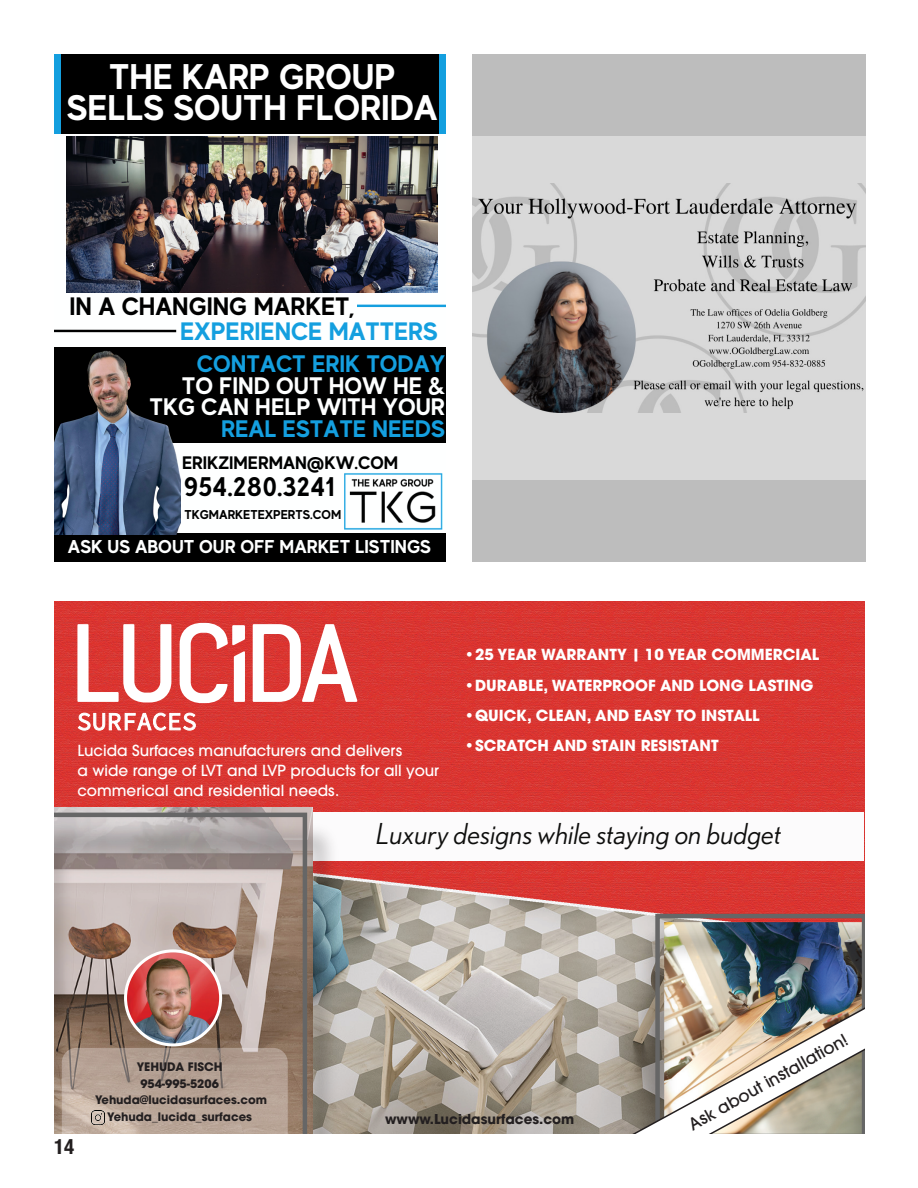
<style>
.page{position:relative;width:918px;height:1188px;background:#fff}
.page>*{position:absolute;margin:0;border:0;box-sizing:border-box;transform-origin:0 0}
.t1{font:700 35.55px/31.5px "MADE Evolve Sans";color:#fff;text-align:center}
.t2{font:italic 28.8px "Nobel";color:#0e0e0d}
.t3{font:700 26.85px "MADE Evolve Sans";color:#000}
.t4{font:700 25.2px/24.9px "MADE Evolve Sans";color:#000}
.t5{font:700 23.85px/21.9px "MADE Evolve Sans";color:#feffff;text-align:right}
.t6{font:700 condensed 21px "Helvetica Neue LT Std";color:#231f20}
.t7{font:700 18.6px "MADE Evolve Sans";color:#feffff}
.t8{font:700 18px "MADE Evolve Sans";color:#000}
.t9{font:500 16.65px "ITC Avant Garde Pro";color:#231f20}
.t10{font:700 15.15px "ITC Avant Garde Pro";color:#fff}
.t11{font:500 15.15px/19.8px "ITC Avant Garde Pro";color:#fff}
.t12{font:700 13.5px "ITC Avant Garde Pro";color:#231f20}
.t13{font:700 12.75px "MADE Evolve Sans";color:#000}
.t14{font:700 11.7px/16.5px "ITC Avant Garde Pro";color:#231f20;text-align:center}
.s1{color:#149fdf}
</style>
<div class="page">
<div style="left:54px;top:54px;width:392px;height:79px;background:#149fdf"></div>
<div style="left:62px;top:54px;width:377px;height:79px;background:#000"></div>
<img style="left:66px;top:136px;width:371px;height:156px">
<hr style="left:357px;top:305px;width:89px;height:2px;background:#149fdf">
<hr style="left:54px;top:330px;width:122px;height:2px;background:#000">
<div style="left:54px;top:347px;width:392px;height:95px;background:#000"></div>
<div style="left:54px;top:533px;width:392px;height:29px;background:#000"></div>
<img style="left:54px;top:351px;width:127px;height:184px">
<img style="left:344px;top:473px;width:99px;height:57px">
<div style="left:473px;top:80px;width:393px;height:442px;background:#d9d9d9"></div>
<img style="left:473px;top:183px;width:393px;height:230px">
<div style="left:473px;top:54px;width:393px;height:82px;background:#bdbdbd"></div>
<div style="left:473px;top:480px;width:393px;height:82px;background:#bdbdbd"></div>
<img style="left:343px;top:995px;width:290px;height:139px">
<img style="left:54px;top:602px;width:810px;height:393px">
<svg style="left:77px;top:624px;width:94px;height:78px"></svg>
<svg style="left:253px;top:624px;width:104px;height:78px"></svg>
<svg style="left:77px;top:712px;width:119px;height:19px"></svg>
<img style="left:633px;top:918px;width:22px;height:85px">
<img style="left:655px;top:914px;width:209px;height:89px">
<svg style="left:180px;top:623px;width:65px;height:80px"></svg>
<img style="left:628px;top:1003px;width:236px;height:131px">
<div style="left:54px;top:812px;width:810px;height:48px;background:#fcfbfc"></div>
<img style="left:307px;top:817px;width:36px;height:317px">
<svg style="left:54px;top:813px;width:253px;height:321px;background:#a6968f"></svg>
<svg style="left:62px;top:1048px;width:226px;height:86px;background:#b6a295"></svg>
<img style="left:126px;top:951px;width:95px;height:94px">
<div style="left:124px;top:949px;width:98px;height:97px;border:3px solid #fff;border-radius:50%"></div>
<img style="left:91px;top:1111px;width:14px;height:13px">
<p class="t1" style="left:67px;top:60px;width:372px">THE KARP GROUP<br>SELLS SOUTH FLORIDA</p>
<p class="t4" style="left:180px;top:293px;width:259px;text-indent:-111px">IN A CHANGING MARKET,<br><span class="s1">EXPERIENCE MATTERS</span></p>
<p class="t5" style="left:150px;top:352px;width:297px"><span class="s1">CONTACT ERIK TODAY<br></span>TO FIND OUT HOW HE &amp;<br>TKG CAN HELP WITH YOUR<br><span class="s1">REAL ESTATE NEEDS</span></p>
<p class="t3" style="left:184px;top:470px;width:153px">954.280.3241</p>
<p class="t8" style="left:182px;top:451px;width:218px">ERIKZIMERMAN@KW.COM</p>
<p class="t13" style="left:185px;top:506px;width:158px">TKGMARKETEXPERTS.COM</p>
<p class="t7" style="left:68px;top:534px;width:365px">ASK US ABOUT OUR OFF MARKET LISTINGS</p>
<p class="t11" style="left:77px;top:741px;width:363px">Lucida Surfaces manufacturers and delivers<br>a wide range of LVT and LVP products for all your commerical and residential needs.</p>
<p class="t10" style="left:464px;top:645px;width:357px">•25 YEAR WARRANTY | 10 YEAR COMMERCIAL</p>
<p class="t10" style="left:464px;top:675px;width:351px">•DURABLE, WATERPROOF AND LONG LASTING</p>
<p class="t10" style="left:464px;top:705px;width:297px">•QUICK, CLEAN, AND EASY TO INSTALL</p>
<p class="t10" style="left:464px;top:736px;width:256px">•SCRATCH AND STAIN RESISTANT</p>
<h3 class="t6" style="left:54px;top:1134px;width:22px">14</h3>
<p class="t14" style="left:95px;top:1058px;width:174px">YEHUDA FISCH<br>954-995-5206<br>Yehuda@lucidasurfaces.com<br>Yehuda_lucida_surfaces</p>
<p class="t2" style="left:377px;top:817px;width:407px">Luxury designs while staying on budget</p>
<p class="t12" style="left:385px;top:1110px;width:191px">wwww.Lucidasurfaces.com</p>
<p class="t9" style="left:685px;top:1116px;width:181px;rotate:-29deg">Ask about installation!</p>
</div>
